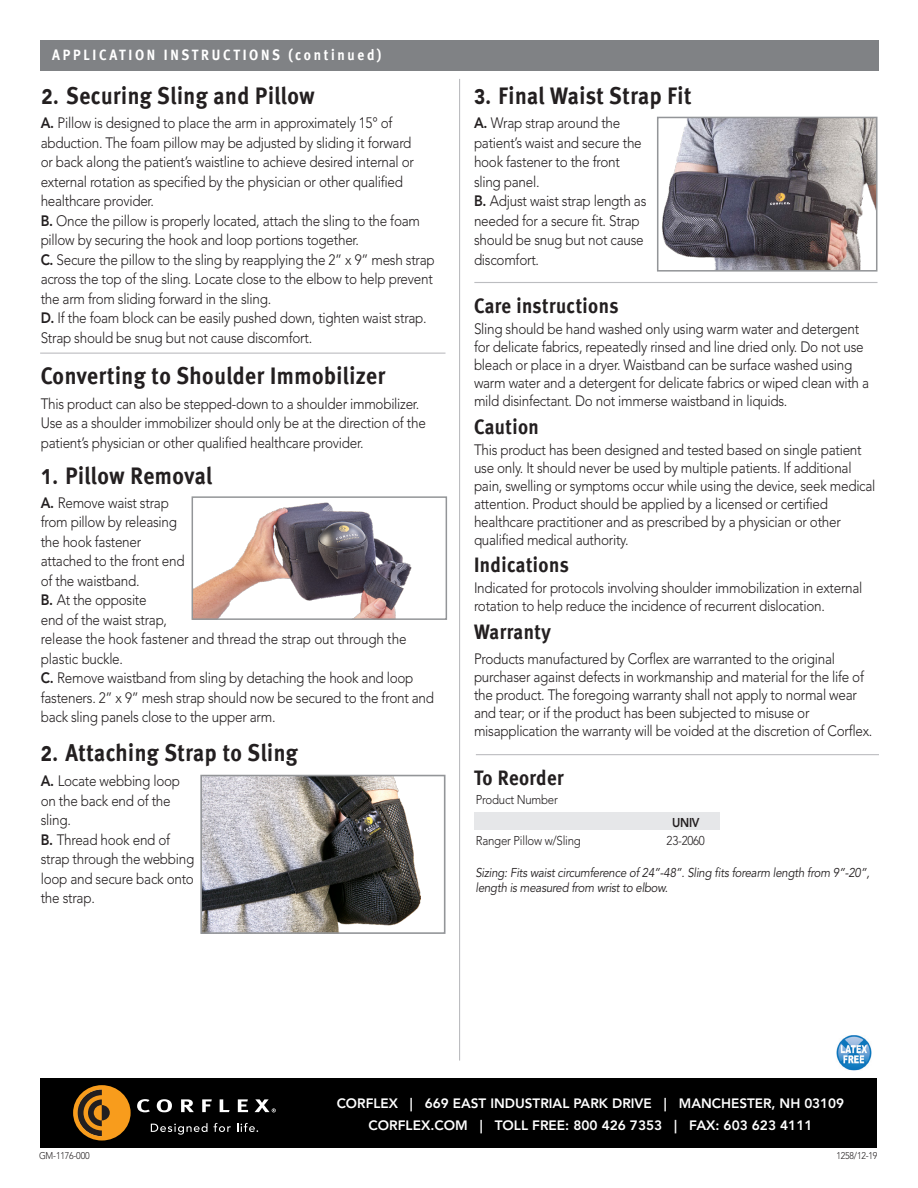
<style>
.page{position:relative;width:918px;height:1188px;background:#fff}
.page>*{position:absolute;margin:0;border:0;box-sizing:border-box;transform-origin:0 0}
.Instr_Sheet_-_Subhea{font:700 24px "Meta";letter-spacing:.025em;color:#231f20;scale:.9 1}
.Instr_Sheet_-_Subhea-2{font:700 21px "Meta";letter-spacing:.025em;color:#231f20;scale:.9 1}
.Instr_Sheet_-_Body{font:700 21px "Meta";letter-spacing:.025em;color:#231f20;scale:.9 1}
.Instr_Sheet_-_Body_L{font:300 15px/19.5px "Avenir LT Std";letter-spacing:-.02em;color:#231f20;scale:.9 1}
.Instr_Sheet_-_Body-2{font:300 15px/18px "Avenir LT Std";letter-spacing:-.02em;color:#231f20;scale:.9 1}
.Instr_Sheet_-_Body-3{font:700 15px "Meta";letter-spacing:.2em;color:#fff;scale:.9 1}
.t1{font:800 13.5px "Avenir LT Std";color:#fff}
.Instr_Sheet_-_Sizing{font:italic 12.75px/15px "Avenir LT Std";letter-spacing:-.02em;color:#231f20;scale:.9 1}
.Instr_Sheet_-_Chart{font:300 12.75px "Avenir LT Std";letter-spacing:-.02em;color:#231f20;scale:.9 1}
.Instr_Sheet_-_Subhea-3{font:300 12.75px "Avenir LT Std";letter-spacing:-.02em;color:#231f20;scale:.9 1}
.Instr_Sheet_-_Chart-2{font:800 12.75px "Avenir LT Std";color:#231f20;scale:.9 1}
.Instr_Sheet_-_Body-4{font:300 9.75px "Avenir LT Std";letter-spacing:-.02em;color:#231f20;scale:.9 1}
.s1{font-family:"Avenir LT Std";font-weight:900;font-size:21px}
.s2{font-weight:800}
.s3{font-weight:400}
</style>
<div class="page">
<div style="left:474px;top:812px;width:245px;height:18px;background:#e6e7e9"></div>
<div style="left:40px;top:40px;width:839px;height:31px;background:#808285"></div>
<hr style="left:459px;top:79px;width:1px;height:982px;background:#bcbdc0">
<img style="left:203px;top:778px;width:218px;height:153px">
<div style="left:200px;top:775px;width:246px;height:159px;border:2px solid #939598"></div>
<img style="left:662px;top:120px;width:212px;height:149px">
<div style="left:657px;top:117px;width:220px;height:155px;border:2px solid #939598"></div>
<hr style="left:474px;top:282px;width:404px;height:1px;background:#bcbdc0">
<hr style="left:476px;top:754px;width:403px;height:1px;background:#bcbdc0">
<hr style="left:40px;top:353px;width:405px;height:1px;background:#bcbdc0">
<div style="left:40px;top:1078px;width:837px;height:70px;background:#000"></div>
<svg style="left:137px;top:1099px;width:139px;height:13px"></svg>
<svg style="left:151px;top:1123px;width:56px;height:12px"></svg>
<svg style="left:213px;top:1123px;width:18px;height:9px"></svg>
<svg style="left:237px;top:1123px;width:21px;height:9px"></svg>
<svg style="left:73px;top:1085px;width:58px;height:56px"></svg>
<img style="left:195px;top:502px;width:217px;height:115px">
<div style="left:192px;top:496px;width:255px;height:124px;border:2px solid #939598"></div>
<img style="left:836px;top:1035px;width:36px;height:36px">
<p class="Instr_Sheet_-_Body-3" style="left:52px;top:46px;width:367px">APPLICATION INSTRUCTIONS (continued)</p>
<p class="Instr_Sheet_-_Subhea" style="left:42px;top:81px;width:305px"><span class="s1">2.</span> Securing Sling and Pillow</p>
<p class="Instr_Sheet_-_Body_L" style="left:41px;top:114px;width:439px"><span class="s2">A.</span> Pillow is designed to place the arm in approximately 15<span class="s3">°</span> of abduction. The foam pillow may be adjusted by sliding it forward<br>or back along the patient’s waistline to achieve desired internal or external rotation as specified by the physician or other qualified healthcare provider.<br><span class="s2">B.</span> Once the pillow is properly located, attach the sling to the foam pillow by securing the hook and loop portions together.<br><span class="s2">C.</span> Secure the pillow to the sling by reapplying the 2” x 9” mesh strap across the top of the sling. Locate close to the elbow to help prevent the arm from sliding forward in the sling.<br><span class="s2">D.</span> If the foam block can be easily pushed down, tighten waist strap.<br>Strap should be snug but not cause discomfort.</p>
<p class="Instr_Sheet_-_Subhea" style="left:41px;top:361px;width:384px">Converting to Shoulder Immobilizer</p>
<p class="Instr_Sheet_-_Body_L" style="left:41px;top:394px;width:429px">This product can also be stepped-down to a shoulder immobilizer.<br>Use as a shoulder immobilizer should only be at the direction of the patient’s physician or other qualified healthcare provider.</p>
<p class="Instr_Sheet_-_Subhea" style="left:41px;top:462px;width:192px"><span class="s1">1.</span> Pillow Removal</p>
<p class="Instr_Sheet_-_Body_L" style="left:41px;top:493px;width:438px"><span class="s2">A.</span> Remove waist strap<br>from pillow by releasing<br>the hook fastener<br>attached to the front end<br>of the waistband.<br><span class="s2">B.</span> At the opposite<br>end of the waist strap,<br>release the hook fastener and thread the strap out through the plastic buckle.<br><span class="s2">C.</span> Remove waistband from sling by detaching the hook and loop fasteners. 2” x 9” mesh strap should now be secured to the front and back sling panels close to the upper arm.</p>
<p class="Instr_Sheet_-_Subhea" style="left:41px;top:739px;width:287px"><span class="s1">2.</span> Attaching Strap to Sling</p>
<p class="Instr_Sheet_-_Body_L" style="left:41px;top:772px;width:172px"><span class="s2">A.</span> Locate webbing loop on the back end of the sling.<br><span class="s2">B.</span> Thread hook end of strap through the webbing loop and secure back onto the strap.</p>
<p class="Instr_Sheet_-_Subhea" style="left:474px;top:81px;width:243px"><span class="s1">3.</span> Final Waist Strap Fit</p>
<p class="Instr_Sheet_-_Body_L" style="left:474px;top:113px;width:193px"><span class="s2">A.</span> Wrap strap around the patient’s waist and secure the hook fastener to the front sling panel.<br><span class="s2">B.</span> Adjust waist strap length as needed for a secure fit. Strap should be snug but not cause discomfort.</p>
<p class="Instr_Sheet_-_Subhea-2" style="left:474px;top:293px;width:162px">Care instructions</p>
<p class="Instr_Sheet_-_Body-2" style="left:474px;top:320px;width:440px">Sling should be hand washed only using warm water and detergent for delicate fabrics, repeatedly rinsed and line dried only. Do not use bleach or place in a dryer. Waistband can be surface washed using warm water and a detergent for delicate fabrics or wiped clean with a mild disinfectant. Do not immerse waistband in liquids.</p>
<p class="Instr_Sheet_-_Subhea-2" style="left:474px;top:414px;width:74px">Caution</p>
<p class="Instr_Sheet_-_Body-2" style="left:474px;top:441px;width:448px">This product has been designed and tested based on single patient use only. It should never be used by multiple patients. If additional pain, swelling or symptoms occur while using the device, seek medical attention. Product should be applied by a licensed or certified healthcare practitioner and as prescribed by a physician or other qualified medical authority.</p>
<p class="Instr_Sheet_-_Subhea-2" style="left:474px;top:553px;width:107px">Indications</p>
<p class="Instr_Sheet_-_Body-2" style="left:474px;top:579px;width:433px">Indicated for protocols involving shoulder immobilization in external rotation to help reduce the incidence of recurrent dislocation.</p>
<p class="Instr_Sheet_-_Body" style="left:474px;top:619px;width:87px">Warranty</p>
<p class="Instr_Sheet_-_Body-2" style="left:474px;top:650px;width:444px">Products manufactured by Corflex are warranted to the original purchaser against defects in workmanship and material for the life of the product. The foregoing warranty shall not apply to normal wear and tear; or if the product has been subjected to misuse or misapplication the warranty will be voided at the discretion of Corflex.</p>
<p class="Instr_Sheet_-_Subhea-2" style="left:474px;top:765px;width:101px">To Reorder</p>
<p class="Instr_Sheet_-_Subhea-3" style="left:476px;top:792px;width:93px">Product Number</p>
<p class="Instr_Sheet_-_Chart-2" style="left:672px;top:815px;width:32px">UNIV</p>
<p class="Instr_Sheet_-_Chart" style="left:476px;top:833px;width:118px">Ranger Pillow w/Sling</p>
<p class="Instr_Sheet_-_Chart" style="left:667px;top:833px;width:44px">23-2060</p>
<p class="Instr_Sheet_-_Sizing" style="left:476px;top:866px;width:439px">Sizing: Fits waist circumference of 24”-48”. Sling fits forearm length from 9”-20”, length is measured from wrist to elbow.</p>
<p class="t1" style="left:337px;top:1096px;width:509px">CORFLEX | 669 EAST INDUSTRIAL PARK DRIVE | MANCHESTER, NH 03109</p>
<p class="t1" style="left:368px;top:1117px;width:446px">CORFLEX.COM | TOLL FREE: 800 426 7353 | FAX: 603 623 4111</p>
<p class="Instr_Sheet_-_Body-4" style="left:39px;top:1150px;width:58px">GM-1176-000</p>
<p class="Instr_Sheet_-_Body-4" style="left:836px;top:1150px;width:47px">1258/12-19</p>
</div>
